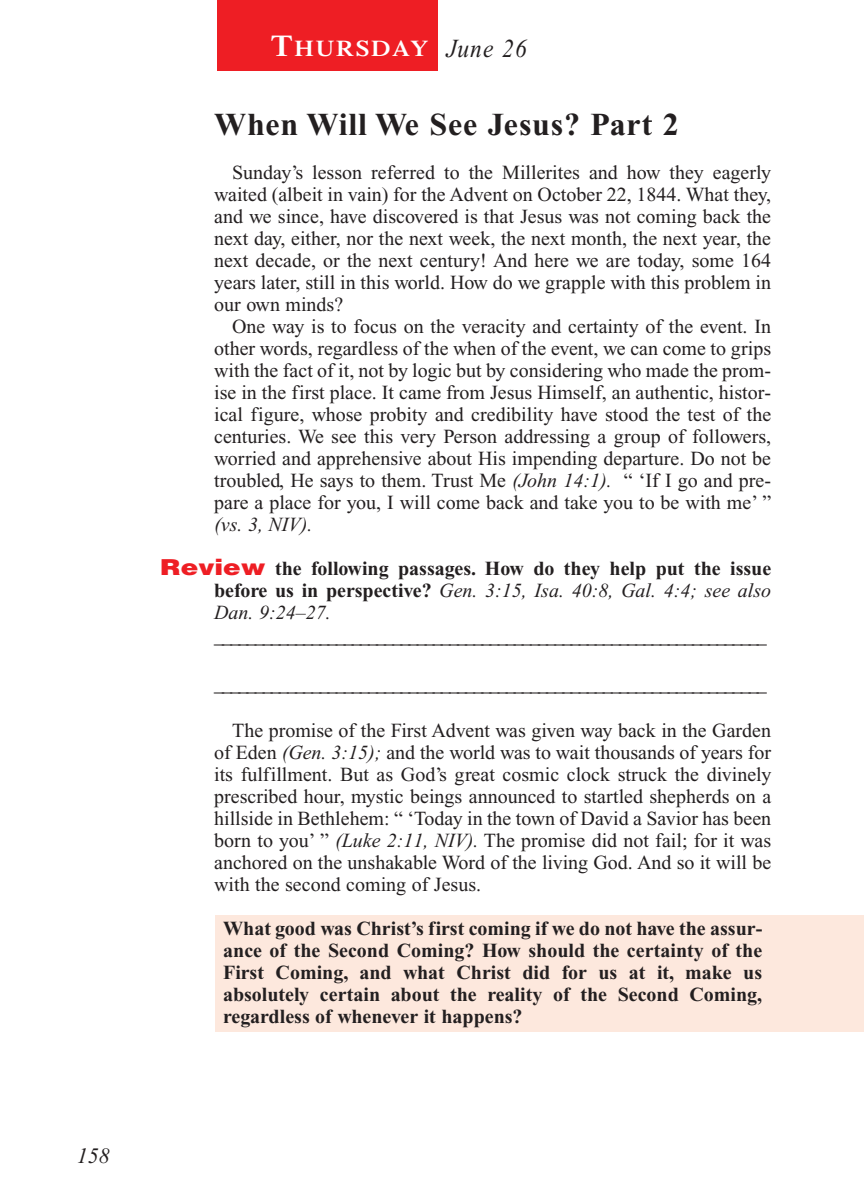
<style>
.page{position:relative;width:864px;height:1188px;background:#fff}
.page>*{position:absolute;margin:0;border:0;box-sizing:border-box;transform-origin:0 0}
.t1{font:700 32px "Times New Roman";letter-spacing:.025em;color:#231f20}
.t2{font:600 22.4px "Times";letter-spacing:.065em;color:#fff;scale:1.1 1}
.t3{font:italic 22px "Times New Roman";color:#231f20}
.t4{font:20px/22px "Times New Roman";color:#231f20;text-align:justify}
.t5{font:700 20px/22px "Times New Roman";color:#231f20;text-align:justify}
.t6{font:italic 20px "Times New Roman";color:#231f20}
.s1{font-size:30px}
.s2{font-family:"Times New Roman";font-weight:400;font-style:italic;font-size:26px;color:#231f20}
.s3{font-style:italic}
.s4{font-family:"Helvetica";font-weight:900;font-size:22px;color:#ee1e24}
.s5{font-weight:400;font-style:italic}
</style>
<div class="page">
<div style="left:215px;top:915px;width:649px;height:117px;background:#fde8dd"></div>
<div style="left:217px;top:0;width:220px;height:71px;background:#ee1e24"></div>
<p class="t3" style="left:77px;top:1147px;width:34px">158</p>
<p class="t2" style="left:271px;top:40px;width:234px"><span class="s1">T</span>HURSDAY <span class="s2">June 26</span></p>
<h1 class="t1" style="left:214px;top:114px;width:466px">When Will We See Jesus? Part 2</h1>
<p class="t4" style="left:214px;top:163px;width:559px;text-indent:18px">Sunday’s lesson referred to the Millerites and how they eagerly waited (albeit in vain) for the Advent on October 22, 1844. What they, and we since, have discovered is that Jesus was not coming back the next day, either, nor the next week, the next month, the next year, the next decade, or the next century! And here we are today, some 164 years later, still in this world. How do we grapple with this problem in our own minds?</p>
<p class="t4" style="left:214px;top:317px;width:559px;text-indent:18px">One way is to focus on the veracity and certainty of the event. In other words, regardless of the when of the event, we can come to grips with the fact of it, not by logic but by considering who made the prom&shy;ise in the first place. It came from Jesus Himself, an authentic, histor&shy;ical figure, whose probity and credibility have stood the test of the centuries. We see this very Person addressing a group of followers, worried and apprehensive about His impending departure. Do not be troubled, He says to them. Trust Me <span class="s3">(John 14:1).</span> “ ‘If I go and pre&shy;pare a place for you, I will come back and take you to be with me’ ”</p>
<p class="t6" style="left:214px;top:517px;width:100px">(vs. 3, NIV).</p>
<p class="t5" style="left:214px;top:560px;width:559px;text-indent:-54px"><span class="s4">Review</span> the following passages. How do they help put the issue before us in perspective? <span class="s5">Gen. 3:15, Isa. 40:8, Gal. 4:4; see also Dan. 9:24–27.</span></p>
<p class="t6" style="left:214px;top:629px;width:554px">____________________________________________________________________</p>
<p class="t6" style="left:214px;top:677px;width:554px">____________________________________________________________________</p>
<p class="t4" style="left:214px;top:721px;width:559px;text-indent:18px">The promise of the First Advent was given way back in the Garden of Eden <span class="s3">(Gen. 3:15);</span> and the world was to wait thousands of years for its fulfillment. But as God’s great cosmic clock struck the divinely prescribed hour, mystic beings announced to startled shepherds on a hillside in Bethlehem: “ ‘Today in the town of David a Savior has been born to you’ ” <span class="s3">(Luke 2:11, NIV).</span> The promise did not fail; for it was anchored on the unshakable Word of the living God. And so it will be with the second coming of Jesus.</p>
<p class="t5" style="left:223px;top:920px;width:541px">What good was Christ’s first coming if we do not have the assur&shy;ance of the Second Coming? How should the certainty of the First Coming, and what Christ did for us at it, make us absolutely certain about the reality of the Second Coming, regardless of whenever it happens?</p>
</div>
